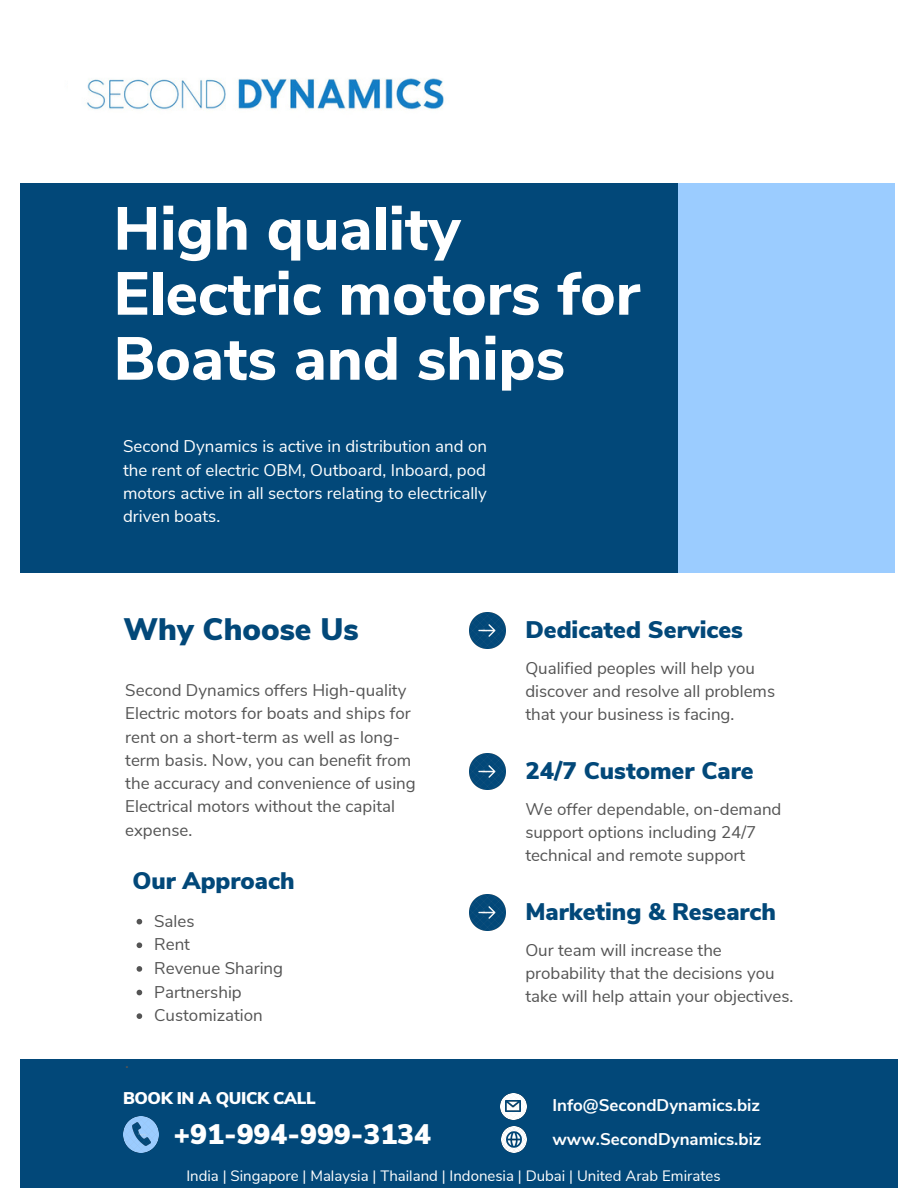
<style>
.page{position:relative;width:918px;height:1188px;background:#fff}
.page>*{position:absolute;margin:0;border:0;box-sizing:border-box;transform-origin:0 0}
.t1{font:800 60.6px/64.9px "Nunito Sans";color:#fff}
.t2{font:900 31.05px "Nunito Sans";color:#024879}
.t3{font:900 28.2px "Nunito Sans";color:#fff}
.t4{font:900 24px "Nunito Sans";color:#024879}
.t5{font:900 23.85px "Nunito Sans";color:#024879}
.t6{font:16.95px/23.2px "Nunito Sans";color:#545454}
.t7{font:16.95px/23.2px "Nunito Sans";color:#fff;text-align:justify}
.t8{font:700 16.95px "Nunito Sans";color:#fff}
.t9{font:900 16.95px "Nunito Sans";letter-spacing:-.02em;color:#fff}
.t10{font:15px "Nunito Sans";color:#fff}
</style>
<div class="page">
<div style="left:20px;top:183px;width:658px;height:390px;background:#024879"></div>
<div style="left:679px;top:183px;width:216px;height:390px;background:#9bccff"></div>
<div style="left:20px;top:1059px;width:878px;height:129px;background:#024879"></div>
<img style="left:470px;top:613px;width:36px;height:36px">
<img style="left:470px;top:754px;width:36px;height:36px">
<img style="left:470px;top:894px;width:36px;height:36px">
<img style="left:123px;top:1116px;width:36px;height:36px">
<img style="left:132px;top:1123px;width:18px;height:22px">
<img style="left:500px;top:1093px;width:26px;height:26px">
<img style="left:506px;top:1100px;width:14px;height:12px">
<img style="left:501px;top:1127px;width:26px;height:26px">
<svg style="left:137px;top:919px;width:5px;height:5px"></svg>
<svg style="left:137px;top:942px;width:5px;height:6px"></svg>
<svg style="left:137px;top:966px;width:5px;height:6px"></svg>
<svg style="left:137px;top:990px;width:5px;height:5px"></svg>
<svg style="left:137px;top:1013px;width:5px;height:6px"></svg>
<img style="left:86px;top:78px;width:358px;height:32px">
<h1 class="t1" style="left:114px;top:197px;width:528px">High quality<br>Electric motors for<br>Boats and ships</h1>
<p class="t7" style="left:123px;top:435px;width:366px">Second Dynamics is active in distribution and on the rent of electric OBM, Outboard, Inboard, pod motors active in all sectors relating to electrically driven boats.</p>
<h2 class="t2" style="left:123px;top:608px;width:237px">Why Choose Us</h2>
<p class="t6" style="left:125px;top:679px;width:292px">Second Dynamics offers High-quality Electric motors for boats and ships for rent on a short-term as well as long&shy;term basis. Now, you can benefit from the accuracy and convenience of using Electrical motors without the capital expense.</p>
<h3 class="t5" style="left:132px;top:865px;width:164px">Our Approach</h3>
<p class="t6" style="left:125px;top:1051px;width:5px">.</p>
<p class="t6" style="left:154px;top:909px;width:131px;line-height:23.7px">Sales<br>Rent<br>Revenue Sharing<br>Partnership<br>Customization</p>
<h3 class="t4" style="left:525px;top:614px;width:219px">Dedicated Services</h3>
<p class="t6" style="left:525px;top:656px;width:251px">Qualified peoples will help you discover and resolve all problems that your business is facing.</p>
<h3 class="t4" style="left:525px;top:755px;width:230px">24/7 Customer Care</h3>
<p class="t6" style="left:525px;top:797px;width:258px">We offer dependable, on-demand support options including 24/7 technical and remote support</p>
<h3 class="t4" style="left:525px;top:896px;width:252px">Marketing &amp; Research</h3>
<p class="t6" style="left:525px;top:938px;width:270px">Our team will increase the probability that the decisions you take will help attain your objectives.</p>
<p class="t9" style="left:123px;top:1086px;width:194px">BOOK IN A QUICK CALL</p>
<h3 class="t3" style="left:173px;top:1115px;width:259px">+91-994-999-3134</h3>
<p class="t10" style="left:186px;top:1166px;width:536px">India | Singapore | Malaysia | Thailand | Indonesia | Dubai | United Arab Emirates</p>
<p class="t8" style="left:552px;top:1094px;width:209px">Info@SecondDynamics.biz</p>
<p class="t8" style="left:552px;top:1128px;width:211px">www.SecondDynamics.biz</p>
</div>
